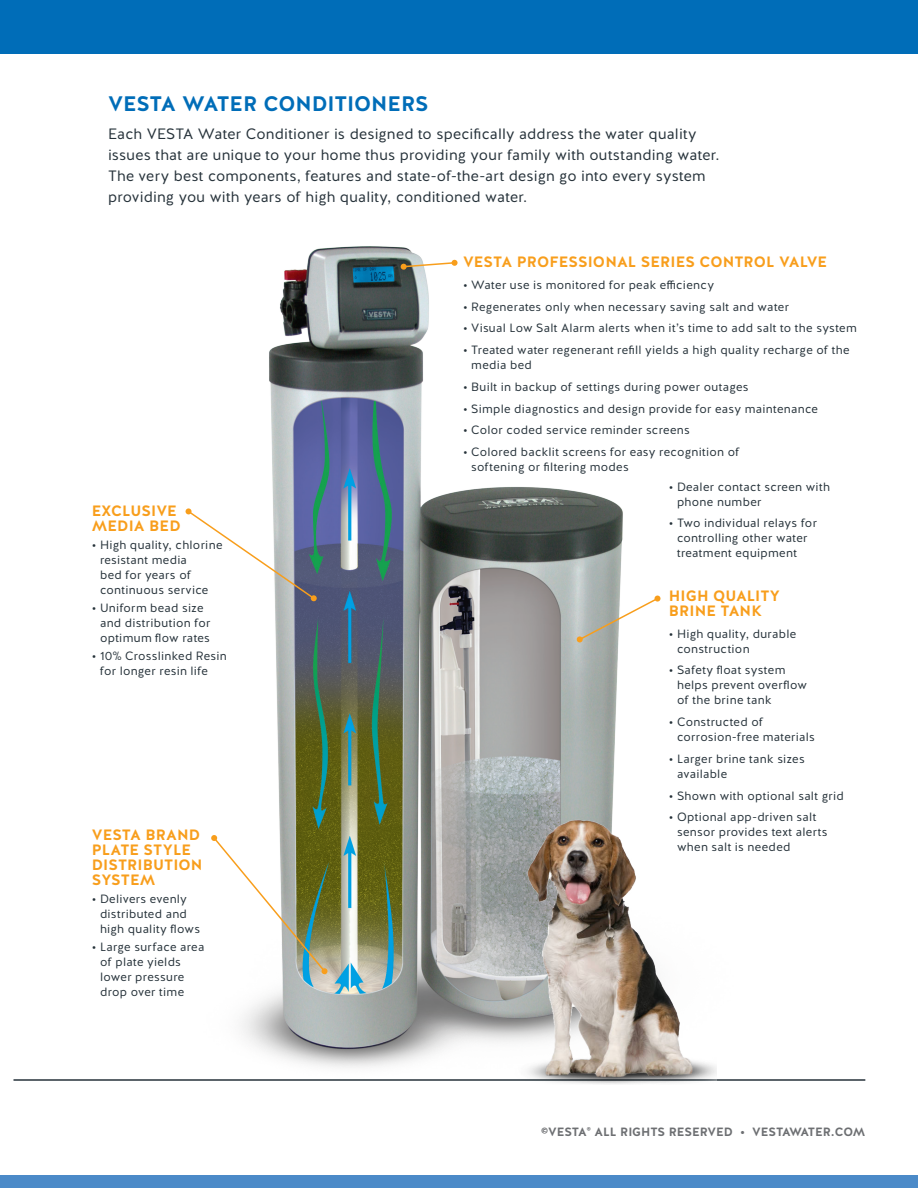
<style>
.page{position:relative;width:918px;height:1188px;background:#fff}
.page>*{position:absolute;margin:0;border:0;box-sizing:border-box;transform-origin:0 0}
.SUB_SUBHEAD{font:700 21px "Halis R";letter-spacing:-.005em;color:#006db8}
.BODY_COPY{font:15px/21px "Halis R";letter-spacing:.015em;color:#26323a}
.CAPTION_HEADING{font:700 15px/15px "Halis R";color:#f89e1c}
.CAPTION_COPY{font:12px/15px "Halis R";letter-spacing:.025em;color:#26323a}
.PAGE_NUMBER{font:700 12px "Halis R";color:#6d6f72}
</style>
<div class="page">
<div style="left:0;top:0;width:918px;height:54px;background:#006db8"></div>
<img style="left:241px;top:246px;width:418px;height:822px">
<svg style="left:211px;top:835px;width:116px;height:138px"></svg>
<div style="left:321px;top:968px;width:7px;height:6px;background:#f89e1c;border-radius:50%"></div>
<svg style="left:186px;top:509px;width:131px;height:92px"></svg>
<div style="left:0;top:1176px;width:918px;height:12px;background:#4b8ac8"></div>
<svg style="left:402px;top:261px;width:54px;height:7px"></svg>
<svg style="left:400px;top:263px;width:7px;height:7px"></svg>
<div style="left:451px;top:260px;width:7px;height:6px;background:#f89e1c;border-radius:3px"></div>
<svg style="left:577px;top:596px;width:84px;height:46px"></svg>
<hr style="left:14px;top:1079px;width:851px;height:2px;background:#26323a">
<img style="left:490px;top:802px;width:227px;height:282px">
<p class="SUB_SUBHEAD" style="left:108px;top:91px;width:322px">VESTA WATER CONDITIONERS</p>
<p class="BODY_COPY" style="left:108px;top:124px;width:613px">Each VESTA Water Conditioner is designed to specifically address the water quality issues that are unique to your home thus providing your family with outstanding water.<br>The very best components, features and state-of-the-art design go into every system providing you with years of high quality, conditioned water.</p>
<p class="CAPTION_HEADING" style="left:92px;top:504px;width:90px">EXCLUSIVE<br>MEDIA BED</p>
<p class="CAPTION_COPY" style="left:100px;top:538px;width:124px;text-indent:-8px">• High quality, chlorine resistant media<br>bed for years of continuous service</p>
<p class="CAPTION_COPY" style="left:100px;top:601px;width:112px;text-indent:-8px">• Uniform bead size and distribution for optimum flow rates</p>
<p class="CAPTION_COPY" style="left:100px;top:649px;width:128px;text-indent:-8px">• 10% Crosslinked Resin for longer resin life</p>
<p class="CAPTION_HEADING" style="left:92px;top:828px;width:112px">VESTA BRAND<br>PLATE STYLE<br>DISTRIBUTION<br>SYSTEM</p>
<p class="CAPTION_COPY" style="left:100px;top:892px;width:102px;text-indent:-8px">• Delivers evenly distributed and high quality flows</p>
<p class="CAPTION_COPY" style="left:100px;top:940px;width:106px;text-indent:-8px">• Large surface area of plate yields lower pressure drop over time</p>
<p class="CAPTION_HEADING" style="left:463px;top:255px;width:366px">VESTA PROFESSIONAL SERIES CONTROL VALVE</p>
<p class="CAPTION_COPY" style="left:463px;top:277px;width:253px">• Water use is monitored for peak efficiency</p>
<p class="CAPTION_COPY" style="left:463px;top:299px;width:328px">• Regenerates only when necessary saving salt and water</p>
<p class="CAPTION_COPY" style="left:463px;top:321px;width:395px">• Visual Low Salt Alarm alerts when it’s time to add salt to the system</p>
<p class="CAPTION_COPY" style="left:471px;top:343px;width:380px;text-indent:-8px">• Treated water regenerant refill yields a high quality recharge of the media bed</p>
<p class="CAPTION_COPY" style="left:463px;top:379px;width:287px">• Built in backup of settings during power outages</p>
<p class="CAPTION_COPY" style="left:463px;top:401px;width:357px">• Simple diagnostics and design provide for easy maintenance</p>
<p class="CAPTION_COPY" style="left:463px;top:423px;width:228px">• Color coded service reminder screens</p>
<p class="CAPTION_COPY" style="left:471px;top:445px;width:270px;text-indent:-8px">• Colored backlit screens for easy recognition of softening or filtering modes</p>
<p class="CAPTION_COPY" style="left:677px;top:479px;width:154px;text-indent:-8px">• Dealer contact screen with phone number</p>
<p class="CAPTION_COPY" style="left:677px;top:516px;width:142px;text-indent:-8px">• Two individual relays for controlling other water treatment equipment</p>
<p class="CAPTION_HEADING" style="left:669px;top:588px;width:113px">HIGH QUALITY<br>BRINE TANK</p>
<p class="CAPTION_COPY" style="left:677px;top:626px;width:121px;text-indent:-8px">• High quality, durable construction</p>
<p class="CAPTION_COPY" style="left:677px;top:663px;width:131px;text-indent:-8px">• Safety float system helps prevent overflow of the brine tank</p>
<p class="CAPTION_COPY" style="left:677px;top:715px;width:139px;text-indent:-8px">• Constructed of corrosion-free materials</p>
<p class="CAPTION_COPY" style="left:677px;top:751px;width:129px;text-indent:-8px">• Larger brine tank sizes available</p>
<p class="CAPTION_COPY" style="left:669px;top:788px;width:177px">• Shown with optional salt grid</p>
<p class="CAPTION_COPY" style="left:677px;top:810px;width:152px;text-indent:-8px">• Optional app-driven salt sensor provides text alerts when salt is needed</p>
<p class="PAGE_NUMBER" style="left:541px;top:1124px;width:326px">©VESTA<sup>®</sup> ALL RIGHTS RESERVED • VESTAWATER.COM</p>
</div>
